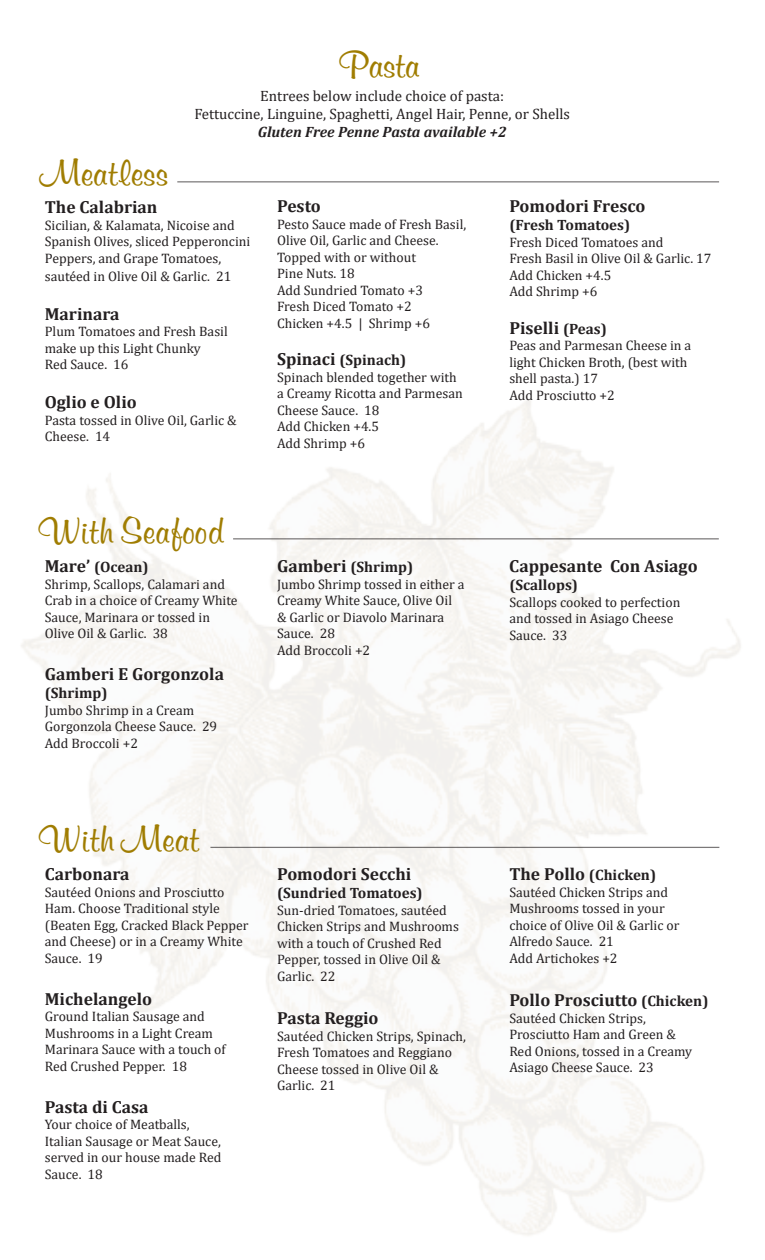
<style>
.page{position:relative;width:765px;height:1260px;background:#fff}
.page>*{position:absolute;margin:0;border:0;box-sizing:border-box;transform-origin:0 0}
.t1{font:700 37.5px "Murray";color:#a07d02}
.t2{font:700 17.5px "Cambria";color:#231f20}
.t3{font:700 15px "Cambria";color:#231f20}
.t4{font:15px/18px "Cambria";color:#231f20;text-align:center}
.t5{font:italic 700 15px "Cambria";color:#231f20}
.t6{font:13.75px/16.5px "Cambria";color:#231f20}
.s1{font-size:17.5px}
.s2{font-size:15px}
</style>
<div class="page">
<hr style="left:177px;top:181px;width:542px;height:1px;background:#231f20">
<hr style="left:233px;top:538px;width:486px;height:1px;background:#231f20">
<hr style="left:210px;top:847px;width:509px;height:1px;background:#231f20">
<h1 class="t1" style="left:45px;top:147px;width:124px">Meatless</h1>
<h1 class="t1" style="left:346px;top:39px;width:75px">Pasta</h1>
<p class="t4" style="left:194px;top:86px;width:377px">Entrees below include choice of pasta:<br>Fettuccine, Linguine, Spaghetti, Angel Hair, Penne, or Shells</p>
<p class="t5" style="left:258px;top:121px;width:250px">Gluten Free Penne Pasta available +2</p>
<p class="t2" style="left:45px;top:195px;width:114px">The Calabrian</p>
<p class="t6" style="left:45px;top:217px;width:207px">Sicilian, &amp; Kalamata, Nicoise and<br>Spanish Olives, sliced Pepperoncini<br>Peppers, and Grape Tomatoes,</p>
<p class="t6" style="left:45px;top:268px;width:188px">sautéed in Olive Oil &amp; Garlic. 21</p>
<p class="t2" style="left:45px;top:301px;width:76px">Marinara</p>
<p class="t6" style="left:45px;top:323px;width:185px">Plum Tomatoes and Fresh Basil make up this Light Chunky<br>Red Sauce. 16</p>
<p class="t2" style="left:45px;top:390px;width:93px">Oglio e Olio</p>
<p class="t6" style="left:45px;top:412px;width:193px">Pasta tossed in Olive Oil, Garlic &amp;<br>Cheese. 14</p>
<h1 class="t1" style="left:45px;top:505px;width:181px">With Seafood</h1>
<p class="t3" style="left:45px;top:557px;width:105px"><span class="s1">Mare’</span> (Ocean)</p>
<p class="t6" style="left:45px;top:576px;width:194px">Shrimp, Scallops, Calamari and<br>Crab in a choice of Creamy White<br>Sauce, Marinara or tossed in<br>Olive Oil &amp; Garlic. 38</p>
<p class="t2" style="left:45px;top:662px;width:181px">Gamberi E Gorgonzola</p>
<p class="t3" style="left:45px;top:683px;width:64px">(Shrimp)</p>
<p class="t6" style="left:45px;top:702px;width:174px">Jumbo Shrimp in a Cream<br>Gorgonzola Cheese Sauce. 29<br>Add Broccoli +2</p>
<p class="t2" style="left:277px;top:194px;width:45px">Pesto</p>
<p class="t6" style="left:277px;top:216px;width:191px">Pesto Sauce made of Fresh Basil,<br>Olive Oil, Garlic and Cheese.<br>Topped with or without<br>Pine Nuts. 18<br>Add Sundried Tomato +3<br>Fresh Diced Tomato +2<br>Chicken +4.5 | Shrimp +6</p>
<p class="t3" style="left:277px;top:349px;width:131px"><span class="s1">Spinaci</span> (Spinach)</p>
<p class="t6" style="left:277px;top:369px;width:187px">Spinach blended together with a Creamy Ricotta and Parmesan<br>Cheese Sauce. 18<br>Add Chicken +4.5<br>Add Shrimp +6</p>
<p class="t3" style="left:277px;top:557px;width:138px"><span class="s1">Gamberi</span> (Shrimp)</p>
<p class="t6" style="left:277px;top:576px;width:189px">Jumbo Shrimp tossed in either a<br>Creamy White Sauce, Olive Oil &amp; Garlic or Diavolo Marinara<br>Sauce. 28<br>Add Broccoli +2</p>
<h1 class="t1" style="left:46px;top:813px;width:156px">With Meat</h1>
<p class="t2" style="left:45px;top:862px;width:86px">Carbonara</p>
<p class="t6" style="left:45px;top:884px;width:205px">Sautéed Onions and Prosciutto<br>Ham. Choose Traditional style (Beaten Egg, Cracked Black Pepper and Cheese) or in a Creamy White<br>Sauce. 19</p>
<p class="t2" style="left:45px;top:986px;width:109px">Michelangelo</p>
<p class="t6" style="left:45px;top:1008px;width:182px">Ground Italian Sausage and<br>Mushrooms in a Light Cream<br>Marinara Sauce with a touch of<br>Red Crushed Pepper. 18</p>
<p class="t2" style="left:45px;top:1094px;width:105px">Pasta di Casa</p>
<p class="t6" style="left:45px;top:1116px;width:178px">Your choice of Meatballs,<br>Italian Sausage or Meat Sauce, served in our house made Red<br>Sauce. 18</p>
<p class="t2" style="left:277px;top:862px;width:136px">Pomodori Secchi</p>
<p class="t3" style="left:277px;top:882px;width:147px">(Sundried Tomatoes)</p>
<p class="t6" style="left:277px;top:902px;width:183px">Sun-dried Tomatoes, sautéed<br>Chicken Strips and Mushrooms with a touch of Crushed Red<br>Pepper, tossed in Olive Oil &amp;<br>Garlic. 22</p>
<p class="t2" style="left:277px;top:1006px;width:103px">Pasta Reggio</p>
<p class="t6" style="left:277px;top:1028px;width:190px">Sautéed Chicken Strips, Spinach,<br>Fresh Tomatoes and Reggiano<br>Cheese tossed in Olive Oil &amp;<br>Garlic. 21</p>
<p class="t2" style="left:509px;top:194px;width:138px">Pomodori Fresco</p>
<p class="t3" style="left:509px;top:214px;width:122px">(Fresh Tomatoes)</p>
<p class="t6" style="left:509px;top:234px;width:204px">Fresh Diced Tomatoes and<br>Fresh Basil in Olive Oil &amp; Garlic. 17<br>Add Chicken +4.5<br>Add Shrimp +6</p>
<p class="t2" style="left:509px;top:315px;width:99px">Piselli <span class="s2">(Peas)</span></p>
<p class="t6" style="left:509px;top:337px;width:183px">Peas and Parmesan Cheese in a light Chicken Broth, (best with shell pasta.) 17<br>Add Prosciutto +2</p>
<p class="t2" style="left:509px;top:554px;width:190px">Cappesante Con Asiago</p>
<p class="t3" style="left:509px;top:575px;width:70px">(Scallops)</p>
<p class="t6" style="left:509px;top:594px;width:173px">Scallops cooked to perfection and tossed in Asiago Cheese<br>Sauce. 33</p>
<p class="t3" style="left:509px;top:864px;width:148px"><span class="s1">The Pollo</span> (Chicken)</p>
<p class="t6" style="left:509px;top:884px;width:172px">Sautéed Chicken Strips and<br>Mushrooms tossed in your choice of Olive Oil &amp; Garlic or<br>Alfredo Sauce. 21<br>Add Artichokes +2</p>
<p class="t2" style="left:509px;top:988px;width:201px">Pollo Prosciutto <span class="s2">(Chicken)</span></p>
<p class="t6" style="left:509px;top:1010px;width:184px">Sautéed Chicken Strips,<br>Prosciutto Ham and Green &amp;<br>Red Onions, tossed in a Creamy<br>Asiago Cheese Sauce. 23</p>
</div>
